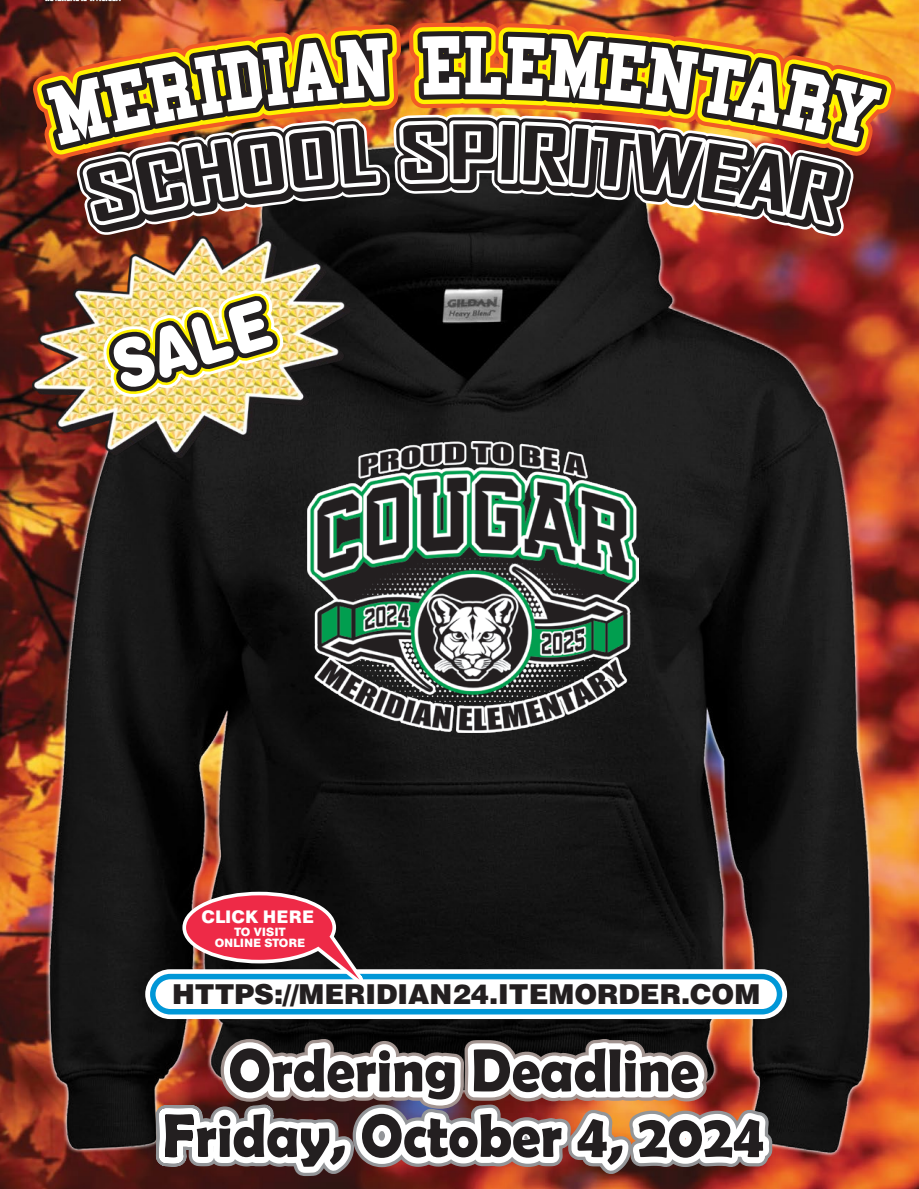
<style>
.page{position:relative;width:919px;height:1189px;background:#fff}
.page>*{position:absolute;margin:0;border:0;box-sizing:border-box;transform-origin:0 0}
.t1{font:900 66.45px "Helvetica Rounded";color:#fff;scale:.87 1}
.t2{font:700 61.05px "Berlin Sans FB Demi";color:#231f20;scale:.93 1}
.t3{font:900 27.45px "Helvetica";color:#231f20}
.t4{font:700 17.7px "AG Buch BQ";letter-spacing:.02em;color:#fff}
.t5{font:700 11.7px/10.8px "AG Buch BQ";letter-spacing:.02em;color:#fff;text-align:center}
</style>
<div class="page">
<img style="left:7px;top:0;width:908px;height:1189px">
<h1 class="t1" style="left:103px;top:326px;width:187px;rotate:-16deg">SALE</h1>
<p class="t4" style="left:201px;top:907px;width:114px">CLICK HERE</p>
<p class="t5" style="left:215px;top:927px;width:92px">TO VISIT<br>ONLINE STORE</p>
<p class="t3" style="left:172px;top:976px;width:590px">HTTPS://MERIDIAN24.ITEMORDER.COM</p>
<h2 class="t2" style="left:163px;top:1100px;width:648px">Friday, October 4, 2024</h2>
</div>
